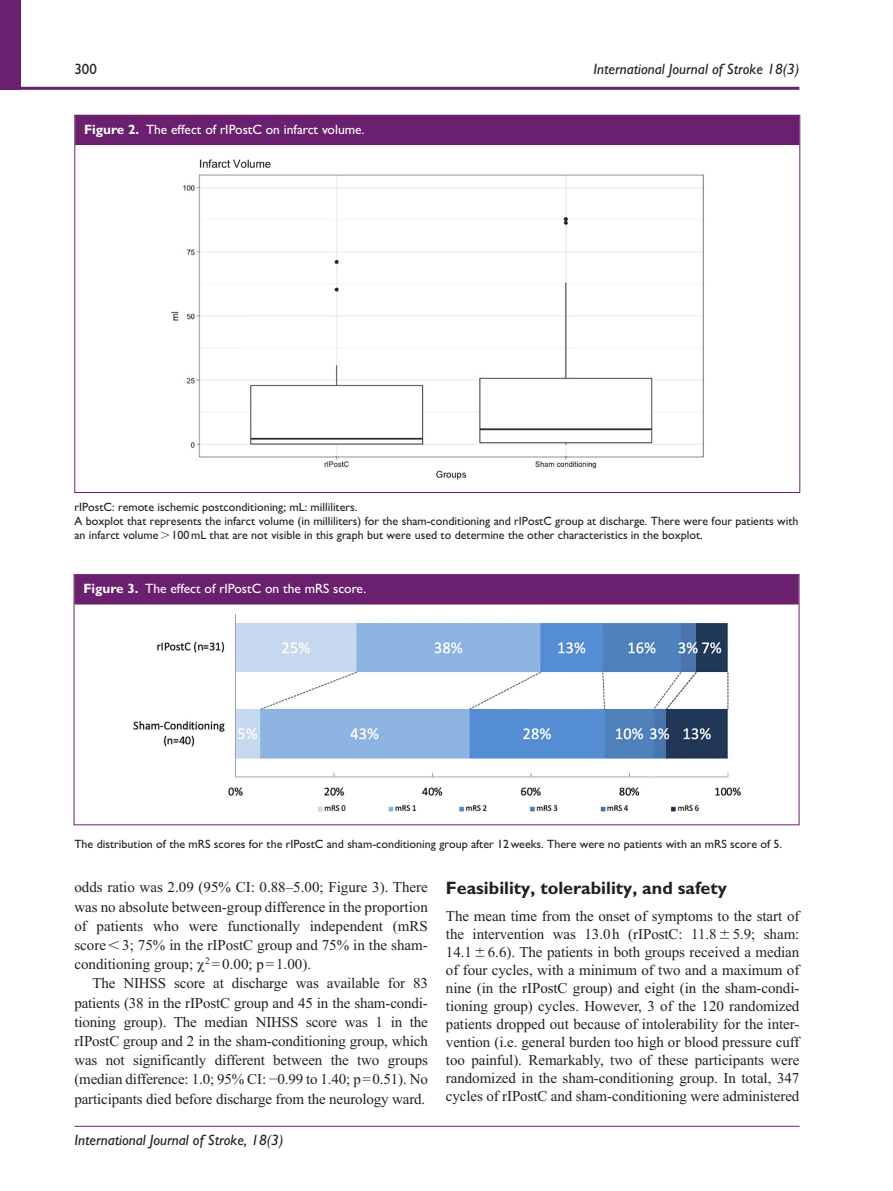
<style>
.page{position:relative;width:893px;height:1191px;background:#fff}
.page>*{position:absolute;margin:0;border:0;box-sizing:border-box;transform-origin:0 0}
.t1{font:700 18px "Gill Sans Std";color:#231f20}
.t2{font:15px/19.2px "Times New Roman";letter-spacing:-.005em;color:#231f20;text-align:justify}
.t3{font:italic 500 15px "Gill Sans MT Pro";color:#231f20}
.t4{font:500 15px "Gill Sans MT Pro";color:#231f20}
.t5{font:500 13.5px "Gill Sans MT Pro";color:#fff}
.t6{font:500 12px/14.2px "Gill Sans MT Pro";color:#231f20}
.s1{font-family:"Gill Sans Std";font-weight:700}
</style>
<div class="page">
<hr style="left:0;top:87px;width:799px;height:3px;background:#6b206f">
<div style="left:0;top:0;width:21px;height:89px;background:#6b206f"></div>
<hr style="left:74px;top:1125px;width:725px;height:1px;background:#6b206f">
<div style="left:75px;top:115px;width:724px;height:30px;background:#6b206f"></div>
<img style="left:171px;top:159px;width:533px;height:321px">
<div style="left:74px;top:574px;width:725px;height:30px;background:#6b206f"></div>
<img style="left:133px;top:615px;width:608px;height:197px">
<div style="left:74px;top:574px;width:725px;height:251px;border:1px solid #6b206f"></div>
<p class="t4" style="left:74px;top:60px;width:24px">300</p>
<p class="t3" style="left:593px;top:60px;width:207px">International Journal of Stroke 18(3)</p>
<p class="t5" style="left:84px;top:121px;width:282px"><span class="s1">Figure 2.</span> The effect of rIPostC on infarct volume.</p>
<p class="t6" style="left:74px;top:499px;width:726px">rIPostC: remote ischemic postconditioning; mL: milliliters.<br>A boxplot that represents the infarct volume (in milliliters) for the sham-conditioning and rIPostC group at discharge. There were four patients with an infarct volume 100mL that are not visible in this graph but were used to determine the other characteristics in the boxplot.</p>
<p class="t5" style="left:83px;top:580px;width:284px"><span class="s1">Figure 3.</span> The effect of rIPostC on the mRS score.</p>
<p class="t6" style="left:74px;top:836px;width:709px">The distribution of the mRS scores for the rIPostC and sham-conditioning group after 12weeks. There were no patients with an mRS score of 5.</p>
<p class="t2" style="left:74px;top:877px;width:355px">odds ratio was 2.09 (95% CI: 0.88–5.00; Figure 3). There was no absolute between-group difference in the proportion of patients who were functionally independent (mRS score 3; 75% in the rIPostC group and 75% in the sham&shy;conditioning group; <sup>2</sup> =0.00; p=1.00).</p>
<p class="t2" style="left:74px;top:973px;width:355px;text-indent:18px">The NIHSS score at discharge was available for 83 patients (38 in the rIPostC group and 45 in the sham-condi&shy;tioning group). The median NIHSS score was 1 in the rIPostC group and 2 in the sham-conditioning group, which was not significantly different between the two groups (median difference: 1.0; 95% CI: −0.99 to 1.40; p=0.51). No participants died before discharge from the neurology ward.</p>
<p class="t3" style="left:74px;top:1130px;width:210px">International Journal of Stroke, 18(3)</p>
<p class="t1" style="left:446px;top:877px;width:283px">Feasibility, tolerability, and safety</p>
<p class="t2" style="left:446px;top:907px;width:355px;line-height:18px">The mean time from the onset of symptoms to the start of the intervention was 13.0h (rIPostC: 11.8 5.9; sham:<br>14.1 6.6). The patients in both groups received a median of four cycles, with a minimum of two and a maximum of nine (in the rIPostC group) and eight (in the sham-condi&shy;tioning group) cycles. However, 3 of the 120 randomized patients dropped out because of intolerability for the inter&shy;vention (i.e. general burden too high or blood pressure cuff too painful). Remarkably, two of these participants were randomized in the sham-conditioning group. In total, 347 cycles of rIPostC and sham-conditioning were administered</p>
</div>
